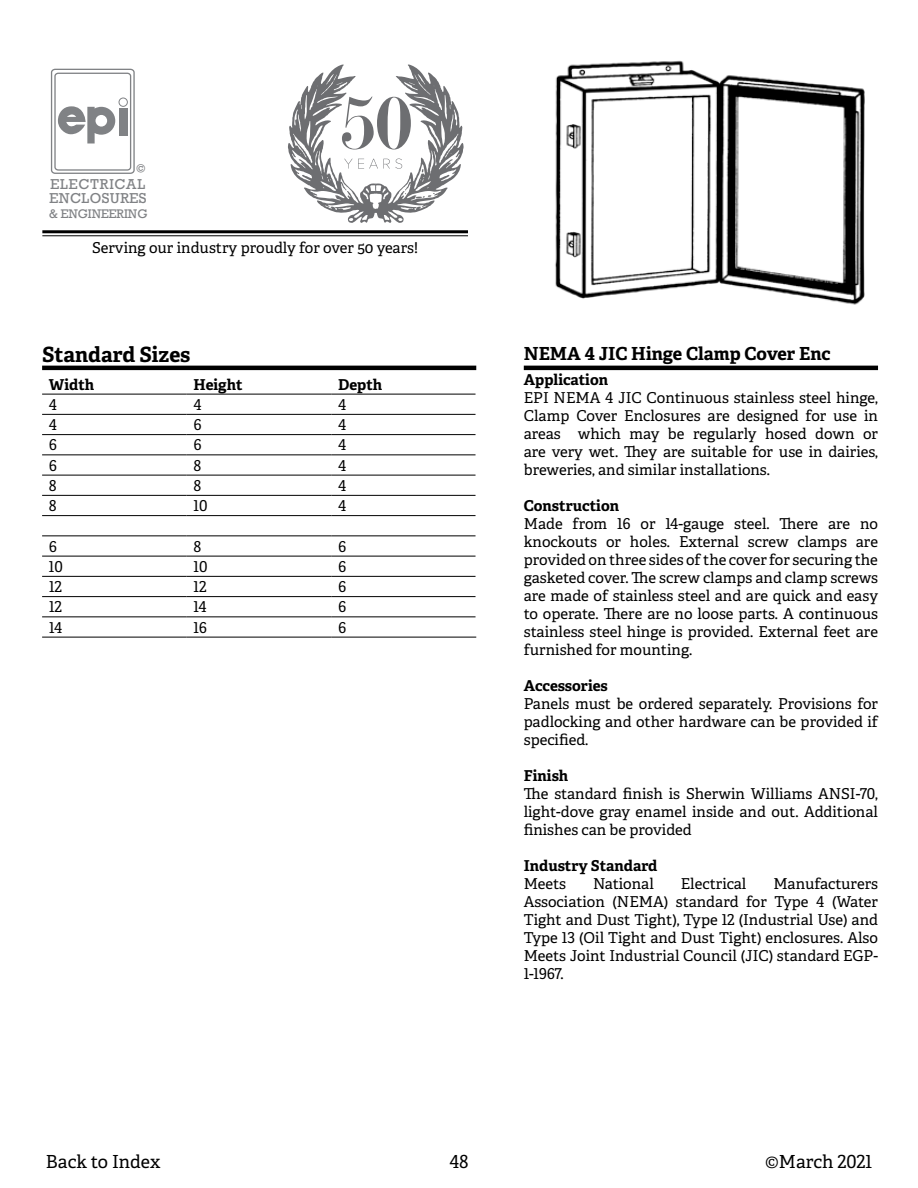
<style>
.page{position:relative;width:918px;height:1188px;background:#fff}
.page>*{position:absolute;margin:0;border:0;box-sizing:border-box;transform-origin:0 0}
.t1{font:700 21px "Adelle";color:#000}
.t2{font:700 18px "Adelle";color:#000}
.t3{font:18px "Adelle";color:#000}
.t4{font:15px/18px "Adelle";color:#000;text-align:justify}
.t5{font:700 15px "Adelle";color:#000}
.t6{font:13.5px "Rockwell";letter-spacing:.05em;color:#808285}
.t7{font:13.5px "Rockwell";letter-spacing:.025em;color:#808285}
.t8{font:11.7px "Rockwell";letter-spacing:-.01em;color:#808285}
.t9{font:10.5px "Rockwell";color:#808285}
</style>
<div class="page">
<hr style="left:42px;top:235px;width:426px;height:1px;background:#000">
<hr style="left:42px;top:230px;width:426px;height:3px;background:#000">
<hr style="left:42px;top:366px;width:434px;height:4px;background:#000">
<hr style="left:524px;top:366px;width:354px;height:4px;background:#000">
<div style="left:51px;top:69px;width:84px;height:105px;border:1px solid #808285;border-radius:3px"></div>
<div style="left:54px;top:73px;width:77px;height:98px;border:1px solid #808285;border-radius:3px"></div>
<svg style="left:58px;top:106px;width:57px;height:38px"></svg>
<div style="left:119px;top:108px;width:9px;height:27px;background:#808285"></div>
<div style="left:119px;top:98px;width:9px;height:9px;border:1px solid #808285;border-radius:50%"></div>
<svg style="left:288px;top:64px;width:176px;height:159px"></svg>
<img style="left:555px;top:60px;width:310px;height:245px">
<hr style="left:42px;top:414px;width:145px;height:1px;background:#000">
<hr style="left:187px;top:414px;width:144px;height:1px;background:#000">
<hr style="left:331px;top:414px;width:145px;height:1px;background:#000">
<hr style="left:42px;top:434px;width:145px;height:1px;background:#000">
<hr style="left:187px;top:434px;width:144px;height:1px;background:#000">
<hr style="left:331px;top:434px;width:145px;height:1px;background:#000">
<hr style="left:42px;top:455px;width:145px;height:1px;background:#000">
<hr style="left:187px;top:455px;width:144px;height:1px;background:#000">
<hr style="left:331px;top:455px;width:145px;height:1px;background:#000">
<hr style="left:42px;top:475px;width:145px;height:1px;background:#000">
<hr style="left:187px;top:475px;width:144px;height:1px;background:#000">
<hr style="left:331px;top:475px;width:145px;height:1px;background:#000">
<hr style="left:42px;top:495px;width:145px;height:1px;background:#000">
<hr style="left:187px;top:495px;width:144px;height:1px;background:#000">
<hr style="left:331px;top:495px;width:145px;height:1px;background:#000">
<hr style="left:42px;top:515px;width:145px;height:1px;background:#000">
<hr style="left:187px;top:515px;width:144px;height:1px;background:#000">
<hr style="left:331px;top:515px;width:145px;height:1px;background:#000">
<hr style="left:42px;top:536px;width:145px;height:1px;background:#000">
<hr style="left:187px;top:536px;width:144px;height:1px;background:#000">
<hr style="left:331px;top:536px;width:145px;height:1px;background:#000">
<hr style="left:42px;top:556px;width:145px;height:1px;background:#000">
<hr style="left:187px;top:556px;width:144px;height:1px;background:#000">
<hr style="left:331px;top:556px;width:145px;height:1px;background:#000">
<hr style="left:42px;top:576px;width:145px;height:1px;background:#000">
<hr style="left:187px;top:576px;width:144px;height:1px;background:#000">
<hr style="left:331px;top:576px;width:145px;height:1px;background:#000">
<hr style="left:42px;top:596px;width:145px;height:1px;background:#000">
<hr style="left:187px;top:596px;width:144px;height:1px;background:#000">
<hr style="left:331px;top:596px;width:145px;height:1px;background:#000">
<hr style="left:42px;top:617px;width:145px;height:1px;background:#000">
<hr style="left:187px;top:617px;width:144px;height:1px;background:#000">
<hr style="left:331px;top:617px;width:145px;height:1px;background:#000">
<hr style="left:42px;top:637px;width:145px;height:1px;background:#000">
<hr style="left:187px;top:637px;width:144px;height:1px;background:#000">
<hr style="left:331px;top:637px;width:145px;height:1px;background:#000">
<hr style="left:42px;top:394px;width:145px;height:1px;background:#000">
<hr style="left:187px;top:394px;width:144px;height:1px;background:#000">
<hr style="left:331px;top:394px;width:145px;height:1px;background:#000">
<p class="t9" style="left:136px;top:162px;width:11px">©</p>
<p class="t6" style="left:51px;top:176px;width:96px">ELECTRICAL</p>
<p class="t8" style="left:49px;top:206px;width:100px">&amp; ENGINEERING</p>
<p class="t7" style="left:50px;top:190px;width:99px">ENCLOSURES</p>
<p class="t4" style="left:92px;top:238px;width:327px">Serving our industry proudly for over 50 years!</p>
<h1 class="t1" style="left:42px;top:339px;width:150px">Standard Sizes</h1>
<p class="t5" style="left:49px;top:373px;width:47px">Width</p>
<p class="t5" style="left:193px;top:373px;width:51px">Height</p>
<p class="t5" style="left:338px;top:373px;width:46px">Depth</p>
<p class="t4" style="left:49px;top:396px;width:10px">4</p>
<p class="t4" style="left:193px;top:396px;width:10px">4</p>
<p class="t4" style="left:338px;top:396px;width:10px">4</p>
<p class="t4" style="left:49px;top:416px;width:10px">4</p>
<p class="t4" style="left:194px;top:416px;width:10px">6</p>
<p class="t4" style="left:338px;top:416px;width:10px">4</p>
<p class="t4" style="left:49px;top:436px;width:10px">6</p>
<p class="t4" style="left:194px;top:436px;width:10px">6</p>
<p class="t4" style="left:338px;top:436px;width:10px">4</p>
<p class="t4" style="left:49px;top:457px;width:10px">6</p>
<p class="t4" style="left:194px;top:457px;width:9px">8</p>
<p class="t4" style="left:338px;top:457px;width:10px">4</p>
<p class="t4" style="left:49px;top:477px;width:9px">8</p>
<p class="t4" style="left:194px;top:477px;width:9px">8</p>
<p class="t4" style="left:338px;top:477px;width:10px">4</p>
<p class="t4" style="left:49px;top:497px;width:9px">8</p>
<p class="t4" style="left:194px;top:497px;width:15px">10</p>
<p class="t4" style="left:338px;top:497px;width:10px">4</p>
<p class="t4" style="left:49px;top:538px;width:10px">6</p>
<p class="t4" style="left:194px;top:538px;width:9px">8</p>
<p class="t4" style="left:338px;top:538px;width:10px">6</p>
<p class="t4" style="left:49px;top:558px;width:15px">10</p>
<p class="t4" style="left:194px;top:558px;width:15px">10</p>
<p class="t4" style="left:338px;top:558px;width:10px">6</p>
<p class="t4" style="left:49px;top:578px;width:14px">12</p>
<p class="t4" style="left:194px;top:578px;width:14px">12</p>
<p class="t4" style="left:338px;top:578px;width:10px">6</p>
<p class="t4" style="left:49px;top:598px;width:14px">12</p>
<p class="t4" style="left:194px;top:598px;width:15px">14</p>
<p class="t4" style="left:338px;top:598px;width:10px">6</p>
<p class="t4" style="left:49px;top:619px;width:15px">14</p>
<p class="t4" style="left:194px;top:619px;width:15px">16</p>
<p class="t4" style="left:338px;top:619px;width:10px">6</p>
<p class="t2" style="left:524px;top:340px;width:309px">NEMA 4 JIC Hinge Clamp Cover Enc</p>
<p class="t5" style="left:524px;top:369px;width:86px">Application</p>
<p class="t4" style="left:524px;top:389px;width:356px">EPI NEMA 4 JIC Continuous stainless steel hinge, Clamp Cover Enclosures are designed for use in areas which may be regularly hosed down or are very wet. They are suitable for use in dairies, breweries, and similar installations.</p>
<p class="t5" style="left:524px;top:495px;width:97px">Construction</p>
<p class="t4" style="left:524px;top:515px;width:356px">Made from 16 or 14-gauge steel. There are no knockouts or holes. External screw clamps are provided on three sides of the cover for securing the gasketed cover. The screw clamps and clamp screws are made of stainless steel and are quick and easy to operate. There are no loose parts. A continuous stainless steel hinge is provided. External feet are furnished for mounting.</p>
<p class="t5" style="left:524px;top:675px;width:86px">Accessories</p>
<p class="t4" style="left:524px;top:695px;width:356px">Panels must be ordered separately. Provisions for padlocking and other hardware can be provided if specified.</p>
<p class="t5" style="left:524px;top:765px;width:46px">Finish</p>
<p class="t4" style="left:524px;top:785px;width:356px">The standard finish is Sherwin Williams ANSI-70, light-dove gray enamel inside and out. Additional finishes can be provided</p>
<p class="t5" style="left:524px;top:855px;width:135px">Industry Standard</p>
<p class="t4" style="left:524px;top:875px;width:44px">Meets</p>
<p class="t4" style="left:593px;top:875px;width:62px">National</p>
<p class="t4" style="left:681px;top:875px;width:67px">Electrical</p>
<p class="t4" style="left:524px;top:875px;width:356px;text-indent:250px">Manufacturers Association (NEMA) standard for Type 4 (Water Tight and Dust Tight), Type 12 (Industrial Use) and Type 13 (Oil Tight and Dust Tight) enclosures. Also Meets Joint Industrial Council (JIC) standard EGP-1-1967.</p>
<p class="t3" style="left:46px;top:1151px;width:116px">Back to Index</p>
<p class="t3" style="left:449px;top:1151px;width:21px">48</p>
<p class="t3" style="left:765px;top:1151px;width:108px">©March 2021</p>
</div>
